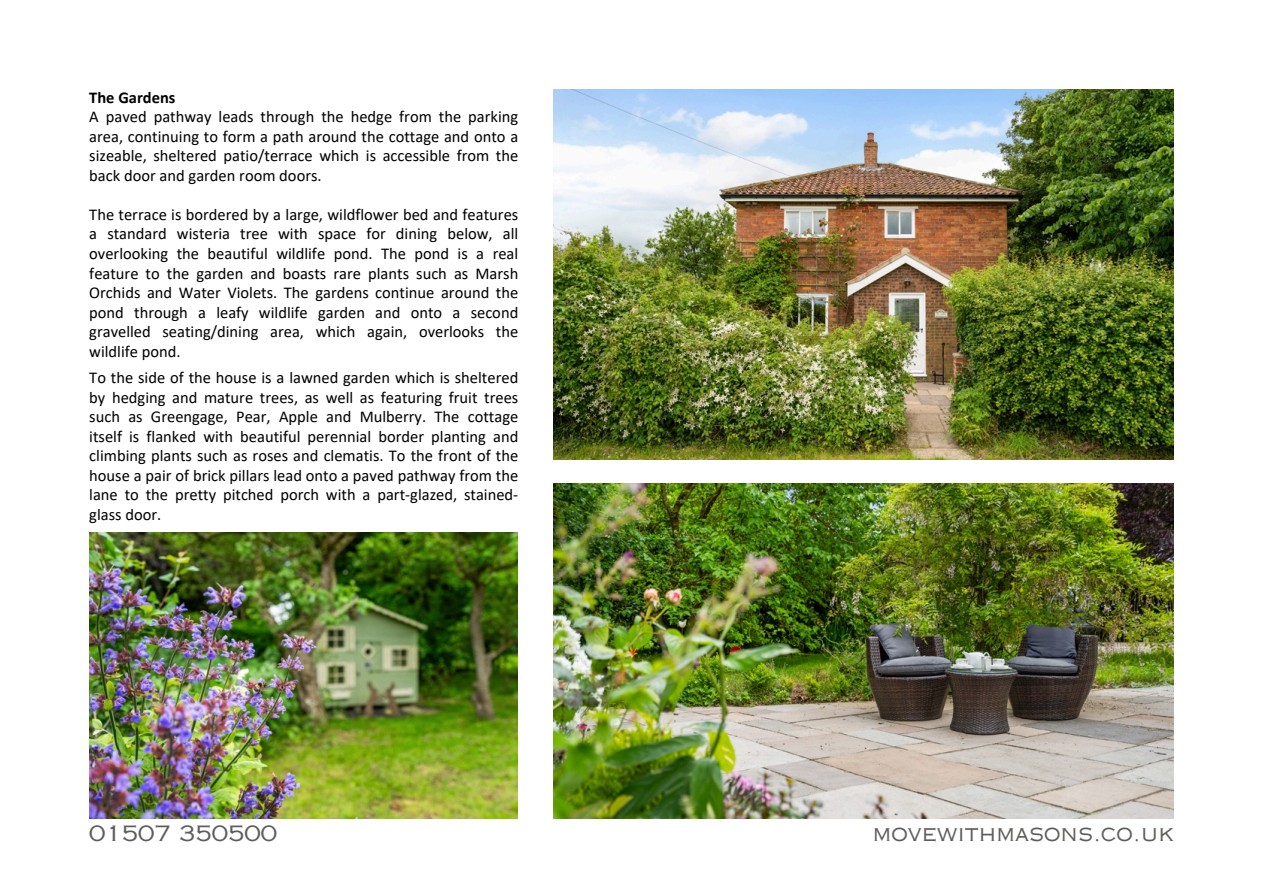
<style>
.page{position:relative;width:1263px;height:894px;background:#fff}
.page>*{position:absolute;margin:0;border:0;box-sizing:border-box;transform-origin:0 0}
.t1{font:21px "Copperplate Gothic LT Pro 32 AB";color:#5d5d5b}
.t2{font:16.5px/19.5px "Calibri";color:#000;text-align:justify}
.t3{font:700 16.5px "Calibri";color:#000}
</style>
<div class="page">
<img style="left:554px;top:89px;width:619px;height:370px">
<img style="left:554px;top:483px;width:619px;height:335px">
<img style="left:89px;top:532px;width:429px;height:286px">
<p class="t3" style="left:89px;top:90px;width:88px">The Gardens</p>
<p class="t2" style="left:89px;top:108px;width:431px">A paved pathway leads through the hedge from the parking area, continuing to form a path around the cottage and onto a sizeable, sheltered patio/terrace which is accessible from the back door and garden room doors.</p>
<p class="t2" style="left:89px;top:206px;width:431px">The terrace is bordered by a large, wildflower bed and features a standard wisteria tree with space for dining below, all overlooking the beautiful wildlife pond. The pond is a real feature to the garden and boasts rare plants such as Marsh Orchids and Water Violets. The gardens continue around the pond through a leafy wildlife garden and onto a second gravelled seating/dining area, which again, overlooks the wildlife pond.</p>
<p class="t2" style="left:89px;top:369px;width:431px">To the side of the house is a lawned garden which is sheltered by hedging and mature trees, as well as featuring fruit trees such as Greengage, Pear, Apple and Mulberry. The cottage itself is flanked with beautiful perennial border planting and climbing plants such as roses and clematis. To the front of the house a pair of brick pillars lead onto a paved pathway from the lane to the pretty pitched porch with a part-glazed, stained&shy;glass door.</p>
<p class="t1" style="left:89px;top:825px;width:189px">01507 350500</p>
<p class="t1" style="left:873px;top:825px;width:302px">MOVEWITHMASONS.CO.UK</p>
</div>
